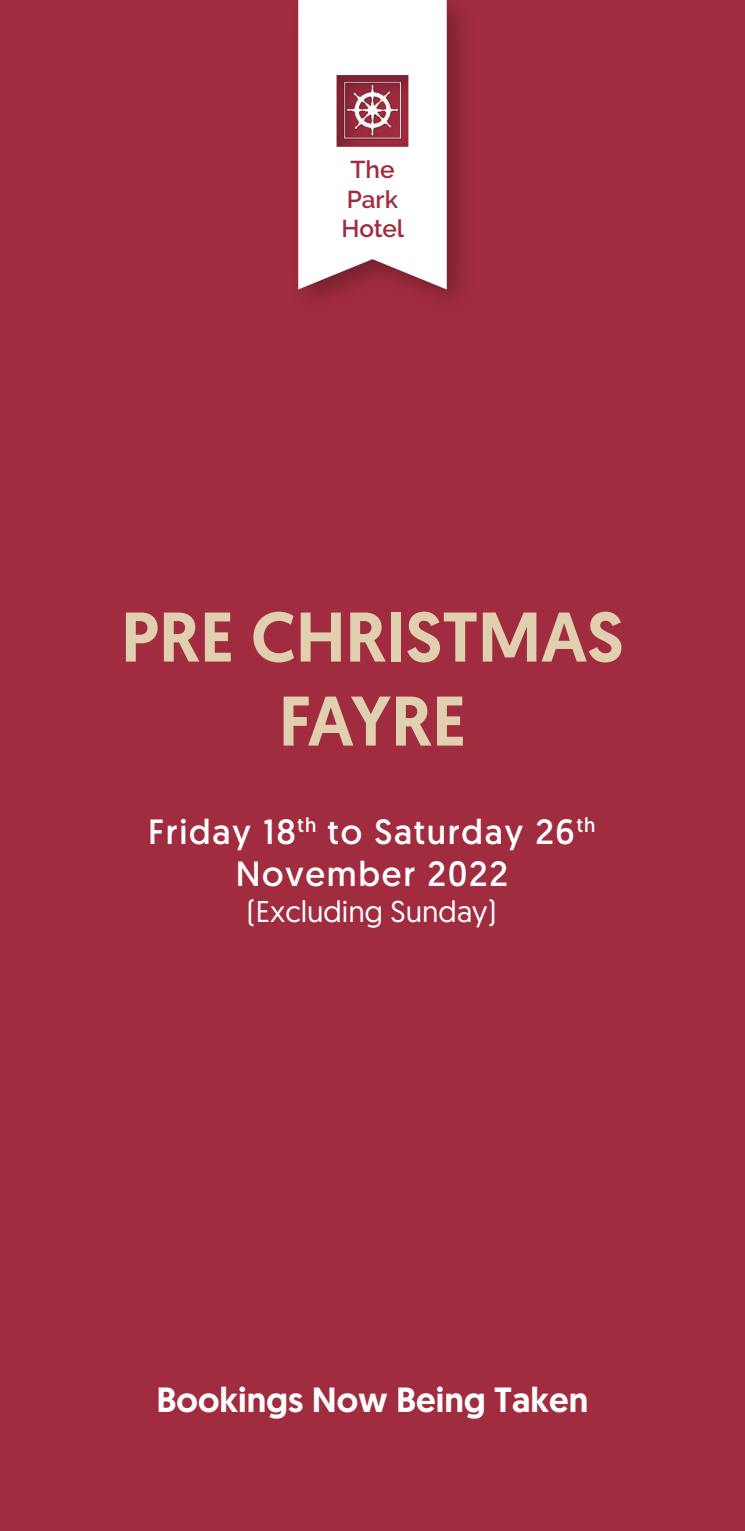
<style>
.page{position:relative;width:745px;height:1531px;background:#fff}
.page>*{position:absolute;margin:0;border:0;box-sizing:border-box;transform-origin:0 0}
.t1{font:500 70px/84px "Geomanist";color:#e1d0b0;text-align:center}
.t2{font:35px/42px "Geomanist";letter-spacing:.05em;color:#fff;text-align:center}
.t3{font:500 35px "Geomanist";color:#fff}
.t4{font:30px "Geomanist";color:#fff}
.t5{font:600 24.25px/29.2px "Raleway";color:#a12c3f;text-align:center}
</style>
<div class="page">
<div style="left:0;top:0;width:744px;height:1531px;background:#a12c3f"></div>
<img style="left:298px;top:0;width:165px;height:300px">
<div style="left:298px;top:0;width:148px;height:289px;background:#fff"></div>
<img style="left:336px;top:75px;width:72px;height:72px">
<p class="t5" style="left:341px;top:155px;width:64px">The<br>Park<br>Hotel</p>
<h1 class="t1" style="left:121px;top:594px;width:503px">PRE CHRISTMAS<br>FAYRE</h1>
<p class="t2" style="left:148px;top:810px;width:448px">Friday 18<sup>th</sup> to Saturday 26<sup>th<br></sup>November 2022</p>
<p class="t4" style="left:247px;top:892px;width:251px">(Excluding Sunday)</p>
<p class="t3" style="left:156px;top:1376px;width:433px">Bookings Now Being Taken</p>
</div>
